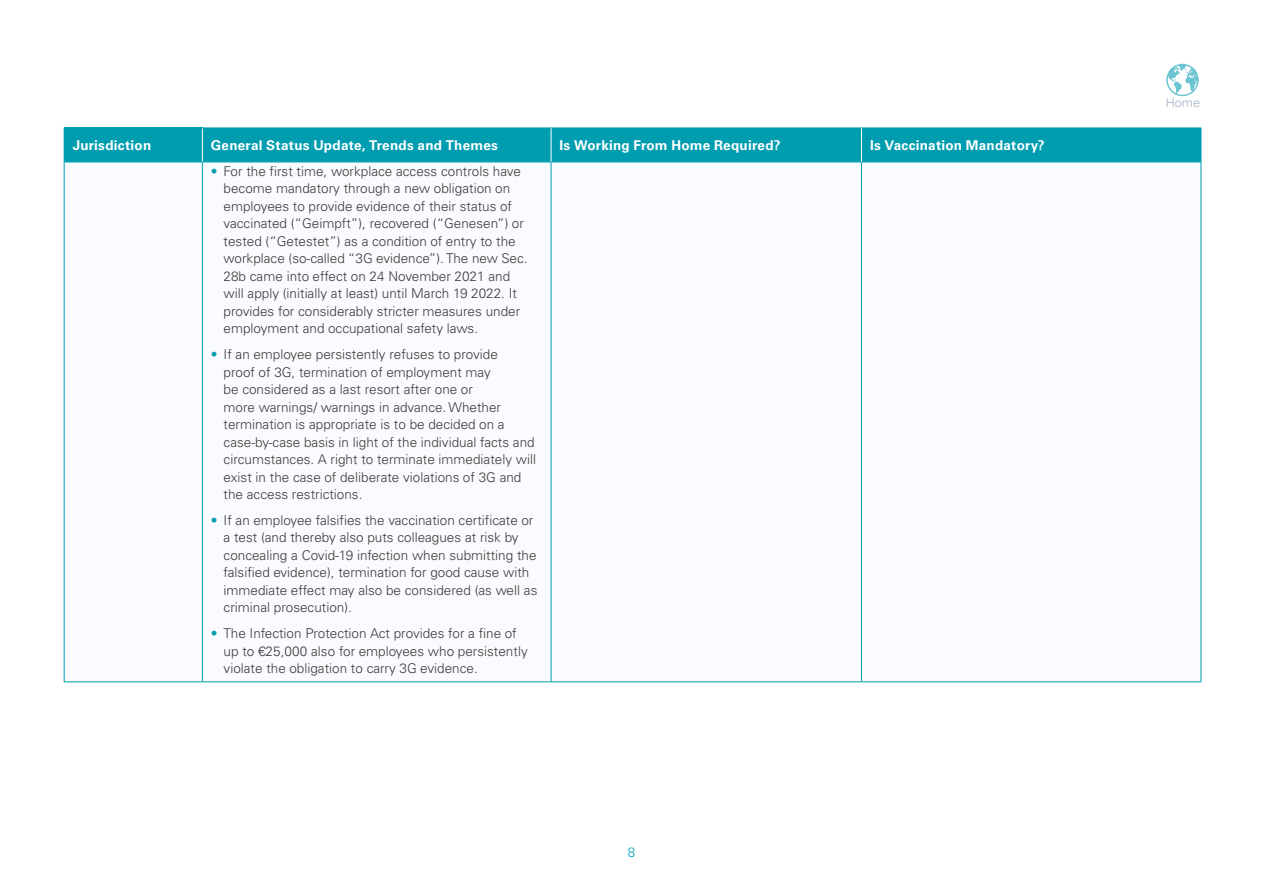
<style>
.page{position:relative;width:1263px;height:893px;background:#fff}
.page>*{position:absolute;margin:0;border:0;box-sizing:border-box;transform-origin:0 0}
.t1{font:300 13.5px/17.4px "Univers LTCYR 45";color:#3c3c3b}
.t2{font:700 13.5px "Univers LTCYR 65";letter-spacing:.015em;color:#fff}
.t3{font:300 13.5px "Univers LTCYR 45";color:#00a5ba}
.t4{font:300 12.6px "Univers LTCYR 45";color:#a3b1c5}
.s1{color:#009db1}
</style>
<div class="page">
<svg style="left:1166px;top:64px;width:33px;height:32px"></svg>
<div style="left:64px;top:128px;width:138px;height:34px;background:#009db1"></div>
<div style="left:203px;top:129px;width:997px;height:33px;background:#009db1"></div>
<hr style="left:202px;top:128px;width:349px;height:1px;background:#009db1">
<hr style="left:551px;top:128px;width:310px;height:1px;background:#009db1">
<hr style="left:861px;top:128px;width:340px;height:1px;background:#009db1">
<hr style="left:1200px;top:128px;width:1px;height:34px;background:#009db1">
<hr style="left:64px;top:162px;width:138px;height:1px;background:#009db1">
<hr style="left:202px;top:162px;width:349px;height:1px;background:#009db1">
<hr style="left:551px;top:162px;width:310px;height:1px;background:#009db1">
<hr style="left:861px;top:162px;width:340px;height:1px;background:#009db1">
<hr style="left:64px;top:162px;width:1px;height:519px;background:#009db1">
<hr style="left:202px;top:162px;width:1px;height:519px;background:#009db1">
<hr style="left:551px;top:162px;width:1px;height:519px;background:#009db1">
<hr style="left:861px;top:162px;width:1px;height:519px;background:#009db1">
<hr style="left:1200px;top:162px;width:1px;height:519px;background:#009db1">
<hr style="left:64px;top:681px;width:138px;height:1px;background:#009db1">
<hr style="left:202px;top:681px;width:349px;height:1px;background:#009db1">
<hr style="left:551px;top:681px;width:310px;height:1px;background:#009db1">
<hr style="left:861px;top:681px;width:340px;height:1px;background:#009db1">
<hr style="left:202px;top:128px;width:1px;height:34px;background:#fff">
<hr style="left:551px;top:128px;width:1px;height:34px;background:#fff">
<hr style="left:861px;top:128px;width:1px;height:34px;background:#fff">
<p class="t2" style="left:73px;top:136px;width:80px">Jurisdiction</p>
<p class="t2" style="left:211px;top:136px;width:289px">General Status Update, Trends and Themes</p>
<p class="t2" style="left:560px;top:136px;width:222px">Is Working From Home Required?</p>
<p class="t2" style="left:870px;top:136px;width:176px">Is Vaccination Mandatory?</p>
<p class="t1" style="left:224px;top:162px;width:305px;text-indent:-13px"><span class="s1">•</span> For the first time, workplace access controls have become mandatory through a new obligation on employees to provide evidence of their status of vaccinated (“Geimpft”), recovered (“Genesen”) or tested (“Getestet”) as a condition of entry to the workplace (so-called “3G evidence”). The new Sec.<br>28b came into effect on 24 November 2021 and will apply (initially at least) until March 19 2022. It provides for considerably stricter measures under employment and occupational safety laws.</p>
<p class="t1" style="left:224px;top:345px;width:314px;text-indent:-13px"><span class="s1">•</span> If an employee persistently refuses to provide<br>proof of 3G, termination of employment may<br>be considered as a last resort after one or<br>more warnings/ warnings in advance. Whether termination is appropriate is to be decided on a case-by-case basis in light of the individual facts and circumstances. A right to terminate immediately will exist in the case of deliberate violations of 3G and the access restrictions.</p>
<p class="t1" style="left:224px;top:511px;width:315px;text-indent:-13px"><span class="s1">•</span> If an employee falsifies the vaccination certificate or a test (and thereby also puts colleagues at risk by concealing a Covid-19 infection when submitting the falsified evidence), termination for good cause with immediate effect may also be considered (as well as criminal prosecution).</p>
<p class="t1" style="left:224px;top:624px;width:306px;text-indent:-13px"><span class="s1">•</span> The Infection Protection Act provides for a fine of up to €25,000 also for employees who persistently violate the obligation to carry 3G evidence.</p>
<p class="t3" style="left:628px;top:843px;width:9px">8</p>
<p class="t4" style="left:1166px;top:95px;width:36px">Home</p>
</div>
